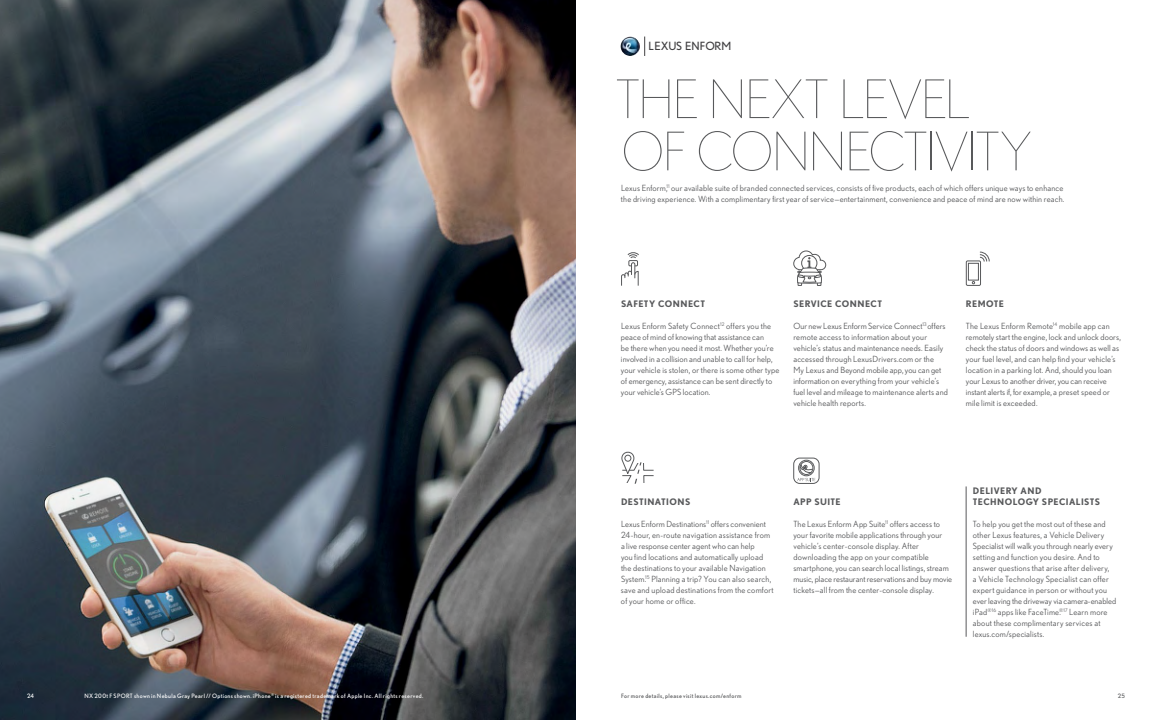
<style>
.page{position:relative;width:1152px;height:720px;background:#fff}
.page>*{position:absolute;margin:0;border:0;box-sizing:border-box;transform-origin:0 0}
.Headlines-light{font:200 53px/52.3px "Nobel";letter-spacing:-.035em;color:#58595b}
.t1{font:11.4px "Nobel";color:#414042}
.Body_copy{font:700 9px/11px "Nobel";letter-spacing:.045em;color:#58595b}
.Body_copy-2{font:8.5px/11px "Nobel";letter-spacing:.015em;color:#58595b}
.t2{font:6px "Nobel";letter-spacing:.055em;color:#fff}
.Captions{font:6px "Nobel";letter-spacing:.055em;color:#58595b}
</style>
<div class="page">
<img style="left:0;top:0;width:576px;height:720px">
<img style="left:621px;top:37px;width:19px;height:19px;border-radius:10px">
<svg style="left:645px;top:37px;width:1px;height:19px"></svg>
<svg style="left:621px;top:451px;width:33px;height:33px"></svg>
<div style="left:800px;top:461px;width:13px;height:14px;border:1px solid #58595b;border-radius:50%"></div>
<div style="left:798px;top:460px;width:17px;height:16px;border:1px solid #58595b;border-radius:50%"></div>
<svg style="left:797px;top:464px;width:18px;height:17px"></svg>
<div style="left:794px;top:458px;width:25px;height:26px;border:1px solid #58595b;border-radius:6px"></div>
<div style="left:966px;top:261px;width:15px;height:25px;border:1px solid #58595b"></div>
<div style="left:968px;top:263px;width:11px;height:17px;border:1px solid #58595b"></div>
<svg style="left:979px;top:251px;width:11px;height:11px"></svg>
<svg style="left:621px;top:252px;width:18px;height:34px"></svg>
<svg style="left:794px;top:250px;width:32px;height:36px"></svg>
<hr style="left:966px;top:486px;width:1px;height:151px;background:#58595b">
<p class="t1" style="left:649px;top:40px;width:84px">LEXUS ENFORM</p>
<p class="Headlines-light" style="left:615px;top:73px;width:418px">THE NEXT LEVEL<br>OF CONNECTIVITY</p>
<p class="Body_copy-2" style="left:621px;top:182px;width:445px">Lexus Enform,<sup>11</sup> our available suite of branded connected services, consists of five products, each of which offers unique ways to enhance the driving experience. With a complimentary first year of service—entertainment, convenience and peace of mind are now within reach.</p>
<p class="Body_copy" style="left:621px;top:298px;width:86px">SAFETY CONNECT</p>
<p class="Body_copy-2" style="left:621px;top:320px;width:160px">Lexus Enform Safety Connect<sup>12</sup> offers you the peace of mind of knowing that assistance can<br>be there when you need it most. Whether you’re involved in a collision and unable to call for help, your vehicle is stolen, or there is some other type of emergency, assistance can be sent directly to your vehicle’s GPS location.</p>
<p class="Body_copy" style="left:793px;top:298px;width:90px">SERVICE CONNECT</p>
<p class="Body_copy-2" style="left:793px;top:320px;width:156px">Our new Lexus Enform Service Connect<sup>13</sup> offers remote access to information about your vehicle’s status and maintenance needs. Easily accessed through LexusDrivers.com or the<br>My Lexus and Beyond mobile app, you can get information on everything from your vehicle’s fuel level and mileage to maintenance alerts and vehicle health reports.</p>
<p class="Body_copy" style="left:966px;top:298px;width:40px">REMOTE</p>
<p class="Body_copy-2" style="left:966px;top:320px;width:157px">The Lexus Enform Remote<sup>14</sup> mobile app can remotely start the engine, lock and unlock doors, check the status of doors and windows as well as your fuel level, and can help find your vehicle’s location in a parking lot. And, should you loan your Lexus to another driver, you can receive instant alerts if, for example, a preset speed or mile limit is exceeded.</p>
<p class="Body_copy" style="left:621px;top:496px;width:71px">DESTINATIONS</p>
<p class="Body_copy-2" style="left:621px;top:518px;width:154px">Lexus Enform Destinations<sup>11</sup> offers convenient 24-hour, en-route navigation assistance from a live response center agent who can help<br>you find locations and automatically upload the destinations to your available Navigation System.<sup>15</sup> Planning a trip? You can also search, save and upload destinations from the comfort of your home or office.</p>
<p class="Body_copy" style="left:794px;top:496px;width:49px">APP SUITE</p>
<p class="Body_copy-2" style="left:793px;top:518px;width:160px">The Lexus Enform App Suite<sup>11</sup> offers access to your favorite mobile applications through your vehicle’s center-console display. After downloading the app on your compatible smartphone, you can search local listings, stream music, place restaurant reservations and buy movie tickets—all from the center-console display.</p>
<p class="Body_copy" style="left:973px;top:485px;width:129px">DELIVERY AND<br>TECHNOLOGY SPECIALISTS</p>
<p class="Body_copy-2" style="left:973px;top:518px;width:145px">To help you get the most out of these and other Lexus features, a Vehicle Delivery Specialist will walk you through nearly every setting and function you desire. And to answer questions that arise after delivery,<br>a Vehicle Technology Specialist can offer expert guidance in person or without you ever leaving the driveway via camera-enabled iPad<sup>®16</sup> apps like FaceTime.<sup>®17</sup> Learn more about these complimentary services at lexus.com/specialists.</p>
<p class="t2" style="left:27px;top:692px;width:8px">24</p>
<p class="t2" style="left:85px;top:692px;width:340px">NX 200t F SPORT shown in Nebula Gray Pearl // Options shown. iPhone<sup>®</sup> is a registered trademark of Apple Inc. All rights reserved.</p>
<p class="Captions" style="left:1118px;top:692px;width:9px">25</p>
<p class="Captions" style="left:621px;top:692px;width:122px">For more details, please visit lexus.com/enform</p>
</div>
